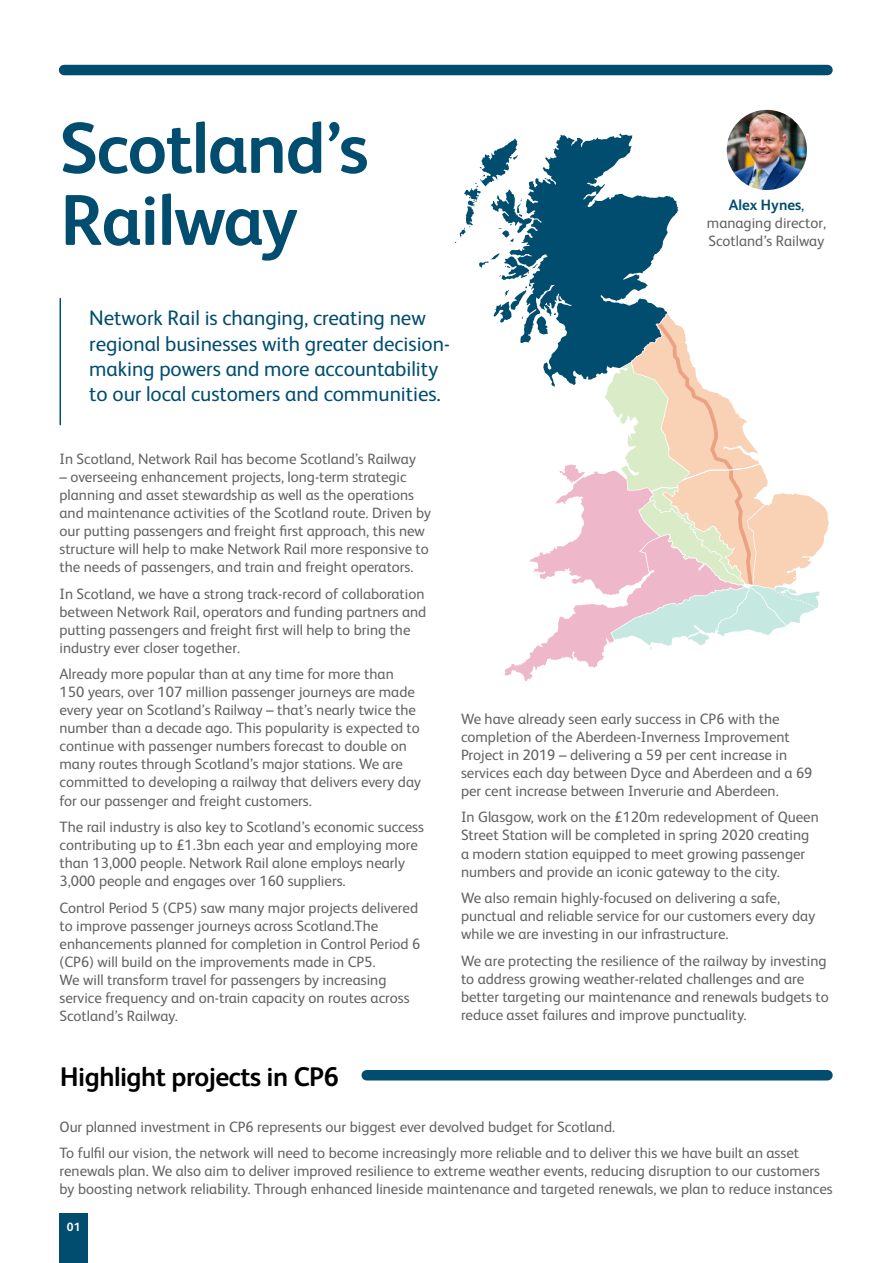
<style>
.page{position:relative;width:893px;height:1263px;background:#fff}
.page>*{position:absolute;margin:0;border:0;box-sizing:border-box;transform-origin:0 0}
.t1{font:700 72px/72px "Network Rail Sans";letter-spacing:-.02em;color:#004d6f}
.t2{font:700 27px "Network Rail Sans";letter-spacing:-.02em;color:#000}
.t3{font:21px/25.2px "Network Rail Sans";letter-spacing:-.005em;color:#004d6f}
.t4{font:15px/18px "Network Rail Sans";color:#646363}
.t5{font:700 12px "Network Rail Sans";color:#fff}
.s1{font-weight:700;color:#004d6f}
.s2{color:#004d6f}
</style>
<div class="page">
<svg style="left:455px;top:133px;width:374px;height:549px"></svg>
<div style="left:60px;top:1214px;width:28px;height:49px;background:#004d6f"></div>
<div style="left:64px;top:65px;width:763px;height:10px;background:#004d6f"></div>
<hr style="left:60px;top:299px;width:1px;height:126px;background:#004d6f">
<img style="left:727px;top:110px;width:80px;height:80px;border-radius:40px">
<div style="left:367px;top:1070px;width:460px;height:10px;background:#004d6f"></div>
<h1 class="t1" style="left:59px;top:109px;width:311px">Scotland’s<br>Railway</h1>
<h3 class="t3" style="left:89px;top:304px;width:362px">Network Rail is changing, creating new regional businesses with greater decision&shy;making powers and more accountability to our local customers and communities.</h3>
<p class="t4" style="left:707px;top:195px;width:121px;text-align:center"><span class="s1">Alex Hynes</span><span class="s2">, </span>managing director,<br>Scotland’s Railway</p>
<p class="t4" style="left:60px;top:449px;width:358px">In Scotland, Network Rail has become Scotland’s Railway</p>
<p class="t4" style="left:60px;top:467px;width:373px">– overseeing enhancement projects, long-term strategic planning and asset stewardship as well as the operations and maintenance activities of the Scotland route. Driven by our putting passengers and freight first approach, this new structure will help to make Network Rail more responsive to the needs of passengers, and train and freight operators.</p>
<p class="t4" style="left:60px;top:584px;width:368px">In Scotland, we have a strong track-record of collaboration between Network Rail, operators and funding partners and putting passengers and freight first will help to bring the industry ever closer together.</p>
<p class="t4" style="left:60px;top:665px;width:363px">Already more popular than at any time for more than 150 years, over 107 million passenger journeys are made every year on Scotland’s Railway – that’s nearly twice the number than a decade ago. This popularity is expected to continue with passenger numbers forecast to double on many routes through Scotland’s major stations. We are committed to developing a railway that delivers every day for our passenger and freight customers.</p>
<p class="t4" style="left:60px;top:817px;width:366px">The rail industry is also key to Scotland’s economic success contributing up to £1.3bn each year and employing more than 13,000 people. Network Rail alone employs nearly 3,000 people and engages over 160 suppliers.</p>
<p class="t4" style="left:60px;top:898px;width:362px">Control Period 5 (CP5) saw many major projects delivered to improve passenger journeys across Scotland.The enhancements planned for completion in Control Period 6 (CP6) will build on the improvements made in CP5.<br>We will transform travel for passengers by increasing service frequency and on-train capacity on routes across Scotland’s Railway.</p>
<h2 class="t2" style="left:60px;top:1058px;width:280px">Highlight projects in CP6</h2>
<p class="t4" style="left:461px;top:709px;width:353px">We have already seen early success in CP6 with the completion of the Aberdeen-Inverness Improvement Project in 2019 – delivering a 59 per cent increase in services each day between Dyce and Aberdeen and a 69 per cent increase between Inverurie and Aberdeen.</p>
<p class="t4" style="left:461px;top:808px;width:359px">In Glasgow, work on the £120m redevelopment of Queen Street Station will be completed in spring 2020 creating a modern station equipped to meet growing passenger numbers and provide an iconic gateway to the city.</p>
<p class="t4" style="left:461px;top:888px;width:356px">We also remain highly-focused on delivering a safe, punctual and reliable service for our customers every day while we are investing in our infrastructure.</p>
<p class="t4" style="left:461px;top:951px;width:369px">We are protecting the resilience of the railway by investing to address growing weather-related challenges and are better targeting our maintenance and renewals budgets to reduce asset failures and improve punctuality.</p>
<p class="t4" style="left:60px;top:1112px;width:741px;line-height:26.5px">Our planned investment in CP6 represents our biggest ever devolved budget for Scotland.<br>To fulfil our vision, the network will need to become increasingly more reliable and to deliver this we have built an asset</p>
<p class="t4" style="left:60px;top:1161px;width:775px">renewals plan. We also aim to deliver improved resilience to extreme weather events, reducing disruption to our customers by boosting network reliability. Through enhanced lineside maintenance and targeted renewals, we plan to reduce instances</p>
<p class="t5" style="left:67px;top:1218px;width:15px">01</p>
</div>
